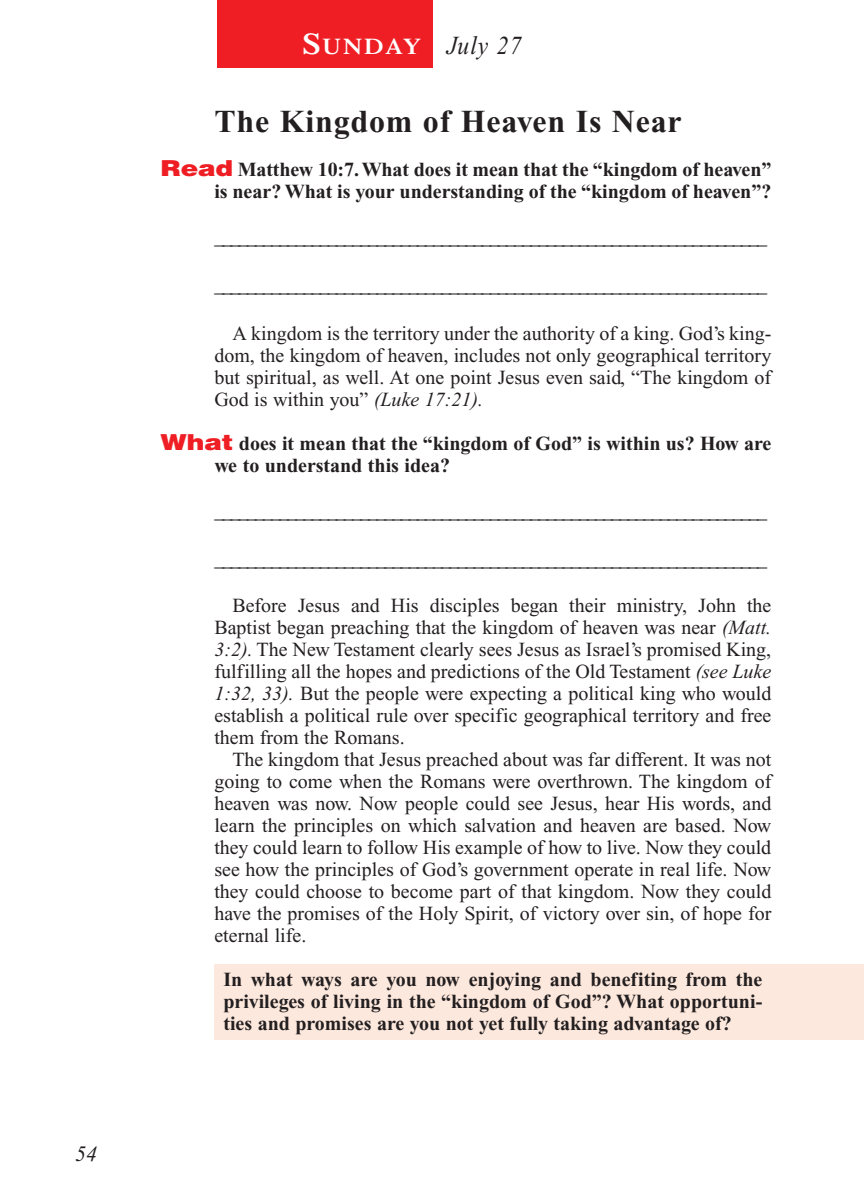
<style>
.page{position:relative;width:864px;height:1188px;background:#fff}
.page>*{position:absolute;margin:0;border:0;box-sizing:border-box;transform-origin:0 0}
.t1{font:700 32px "Times New Roman";letter-spacing:.025em;color:#231f20}
.t2{font:italic 26px "Times New Roman";letter-spacing:.045em;color:#231f20;scale:.9 1}
.t3{font:italic 22px "Times New Roman";color:#231f20}
.t4{font:20px/22px "Times New Roman";color:#231f20;text-align:justify}
.t5{font:700 20px/22px "Times New Roman";color:#231f20;text-align:right}
.t6{font:italic 20px "Times New Roman";color:#231f20}
.s1{font-family:"Times";font-weight:600;font-style:normal;font-size:30px;color:#fff}
.s2{font-family:"Times";font-weight:600;font-style:normal;font-size:22.4px;color:#fff}
.s3{font-family:"Helvetica";font-weight:900;font-size:22px;color:#ee1e24}
.s4{font-style:italic}
</style>
<div class="page">
<div style="left:214px;top:965px;width:650px;height:75px;background:#fde8dd"></div>
<div style="left:217px;top:0;width:216px;height:68px;background:#ee1e24"></div>
<p class="t3" style="left:75px;top:1146px;width:23px">54</p>
<h2 class="t2" style="left:302px;top:36px;width:245px"><span class="s1">S</span><span class="s2">UNDAY</span> July 27</h2>
<h1 class="t1" style="left:214px;top:111px;width:469px">The Kingdom of Heaven Is Near</h1>
<p class="t5" style="left:160px;top:160px;width:613px"><span class="s3">Read</span> Matthew 10:7. What does it mean that the “kingdom of heaven” is near? What is your understanding of the “kingdom of heaven”?</p>
<p class="t6" style="left:214px;top:230px;width:554px">____________________________________________________________________</p>
<p class="t6" style="left:214px;top:278px;width:554px">____________________________________________________________________</p>
<p class="t4" style="left:214px;top:324px;width:559px;text-indent:18px">A kingdom is the territory under the authority of a king. God’s king&shy;dom, the kingdom of heaven, includes not only geographical territory but spiritual, as well. At one point Jesus even said, “The kingdom of God is within you” <span class="s4">(Luke 17:21).</span></p>
<p class="t5" style="left:214px;top:434px;width:559px;text-align:left;text-indent:-54px"><span class="s3">What</span> does it mean that the “kingdom of God” is within us? How are we to understand this idea?</p>
<p class="t6" style="left:214px;top:504px;width:554px">____________________________________________________________________</p>
<p class="t6" style="left:214px;top:552px;width:554px">____________________________________________________________________</p>
<p class="t4" style="left:214px;top:596px;width:559px;text-indent:18px">Before Jesus and His disciples began their ministry, John the Baptist began preaching that the kingdom of heaven was near <span class="s4">(Matt.<br>3:2).</span> The New Testament clearly sees Jesus as Israel’s promised King, fulfilling all the hopes and predictions of the Old Testament <span class="s4">(see Luke 1:32, 33).</span> But the people were expecting a political king who would establish a political rule over specific geographical territory and free them from the Romans.</p>
<p class="t4" style="left:214px;top:750px;width:559px;text-indent:18px">The kingdom that Jesus preached about was far different. It was not going to come when the Romans were overthrown. The kingdom of heaven was now. Now people could see Jesus, hear His words, and learn the principles on which salvation and heaven are based. Now they could learn to follow His example of how to live. Now they could see how the principles of God’s government operate in real life. Now they could choose to become part of that kingdom. Now they could have the promises of the Holy Spirit, of victory over sin, of hope for eternal life.</p>
<p class="t5" style="left:223px;top:970px;width:541px;text-align:justify">In what ways are you now enjoying and benefiting from the privileges of living in the “kingdom of God”? What opportuni&shy;ties and promises are you not yet fully taking advantage of?</p>
</div>
